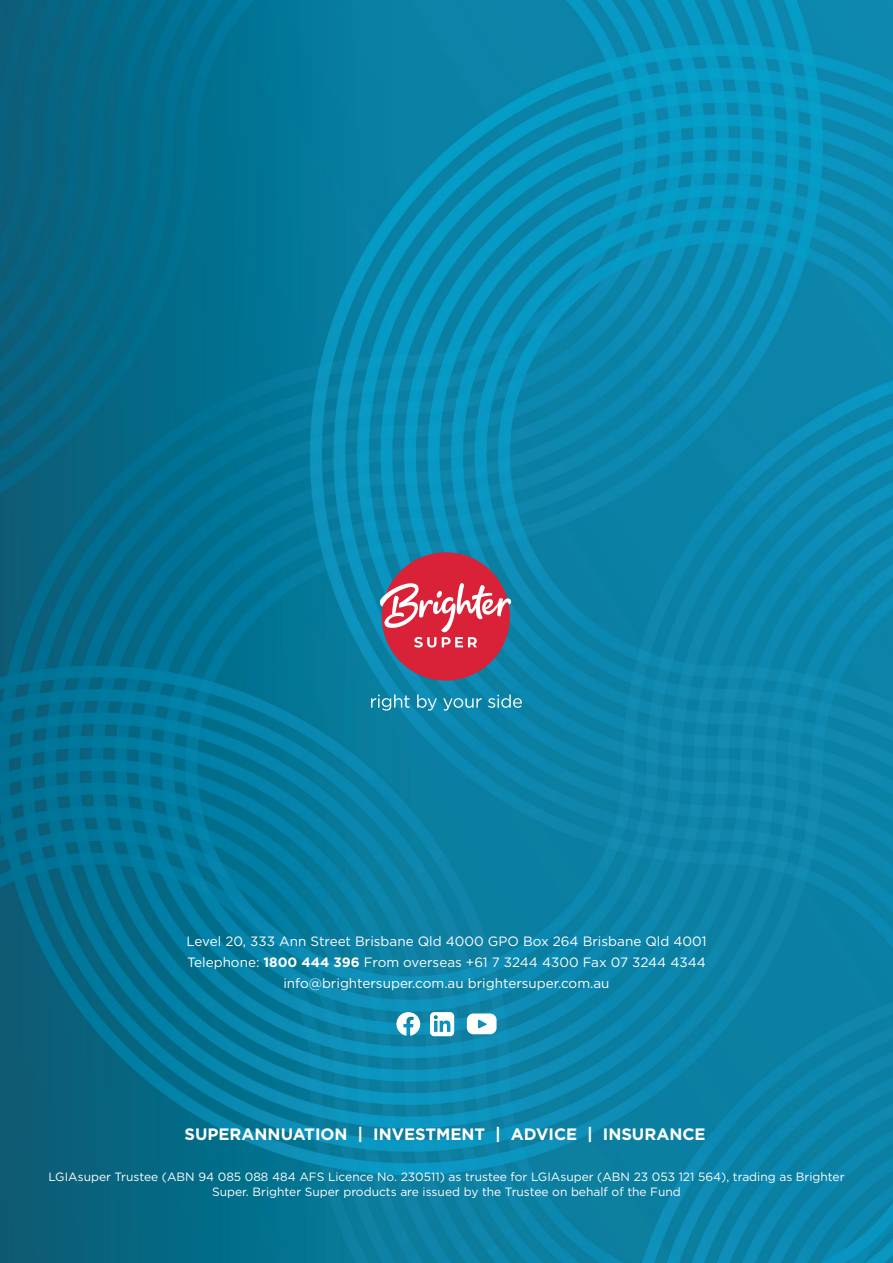
<style>
.page{position:relative;width:893px;height:1263px;background:#fff}
.page>*{position:absolute;margin:0;border:0;box-sizing:border-box;transform-origin:0 0}
.t1{font:700 16.5px "Gotham";color:#fff}
.t2{font:13.5px/21px "Gotham";color:#fff;text-align:center}
.t3{font:12px/14.4px "Gotham";color:#fff;text-align:center}
.s1{font-weight:700}
</style>
<div class="page">
<img style="left:0;top:0;width:893px;height:1263px">
<div style="left:382px;top:552px;width:128px;height:128px;background:#d92138;border-radius:50%"></div>
<svg style="left:380px;top:582px;width:132px;height:65px"></svg>
<svg style="left:371px;top:694px;width:151px;height:17px;background:#379ab8"></svg>
<svg style="left:396px;top:1012px;width:24px;height:24px"></svg>
<svg style="left:430px;top:1012px;width:24px;height:24px"></svg>
<svg style="left:467px;top:1013px;width:30px;height:21px"></svg>
<p class="t2" style="left:186px;top:931px;width:522px">Level 20, 333 Ann Street Brisbane Qld 4000 GPO Box 264 Brisbane Qld 4001<br>Telephone: <span class="s1">1800 444 396</span> From overseas +61 7 3244 4300 Fax 07 3244 4344 info@brightersuper.com.au brightersuper.com.au</p>
<h1 class="t1" style="left:185px;top:1123px;width:523px">SUPERANNUATION | INVESTMENT | ADVICE | INSURANCE</h1>
<p class="t3" style="left:48px;top:1169px;width:798px">LGIAsuper Trustee (ABN 94 085 088 484 AFS Licence No. 230511) as trustee for LGIAsuper (ABN 23 053 121 564), trading as Brighter<br>Super. Brighter Super products are issued by the Trustee on behalf of the Fund</p>
</div>
